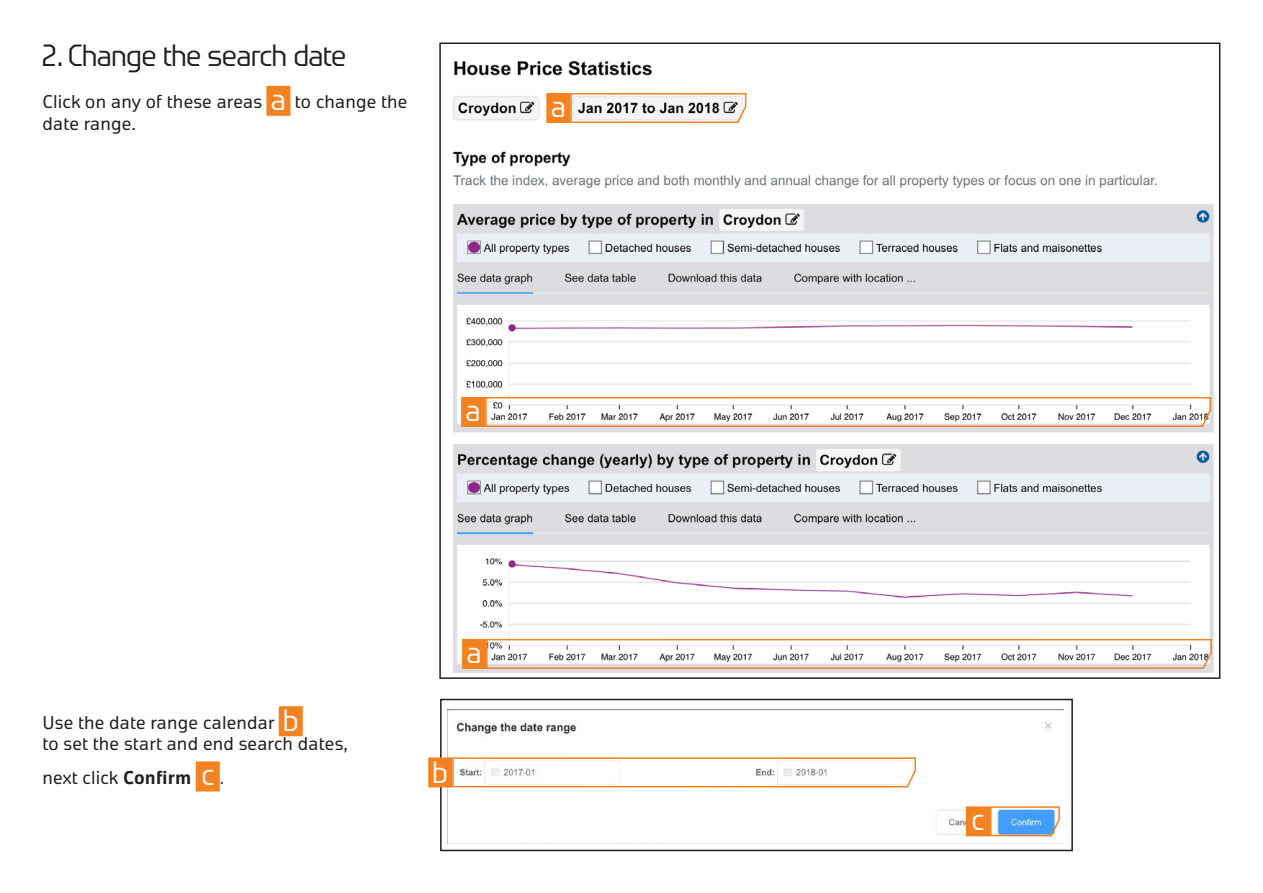
<style>
.page{position:relative;width:1263px;height:893px;background:#fff}
.page>*{position:absolute;margin:0;border:0;box-sizing:border-box;transform-origin:0 0}
.t1{font:30px "Geo Headline";color:#231f20}
.t2{font:30px "Geo Headline";color:#fff}
.t3{font:18px/33.6px "Geo";letter-spacing:.01em;color:#231f20}
.t4{font:18px "Geo Headline";color:#231f20}
.s1{font-weight:700}
</style>
<div class="page">
<img style="left:453px;top:60px;width:761px;height:613px">
<img style="left:447px;top:710px;width:616px;height:133px">
<div style="left:440px;top:699px;width:633px;height:152px;border:2px solid #231f20"></div>
<div style="left:266px;top:86px;width:24px;height:30px;background:#f58220"></div>
<div style="left:279px;top:706px;width:24px;height:30px;background:#f58220"></div>
<div style="left:196px;top:761px;width:24px;height:30px;background:#f58220"></div>
<svg style="left:570px;top:92px;width:177px;height:32px"></svg>
<div style="left:546px;top:93px;width:24px;height:30px;background:#f58220"></div>
<svg style="left:484px;top:396px;width:728px;height:32px"></svg>
<div style="left:461px;top:397px;width:24px;height:30px;background:#f58220"></div>
<svg style="left:485px;top:638px;width:728px;height:32px"></svg>
<div style="left:462px;top:639px;width:24px;height:30px;background:#f58220"></div>
<svg style="left:451px;top:757px;width:466px;height:31px"></svg>
<div style="left:428px;top:757px;width:24px;height:30px;background:#f58220"></div>
<svg style="left:989px;top:806px;width:71px;height:31px;background:#88b2dd"></svg>
<div style="left:966px;top:806px;width:24px;height:30px;background:#f58220"></div>
<p class="t1" style="left:43px;top:39px;width:305px">2. Change the search date</p>
<p class="t3" style="left:43px;top:85px;width:221px">Click on any of these areas</p>
<p class="t2" style="left:271px;top:83px;width:16px">a</p>
<p class="t3" style="left:295px;top:85px;width:114px">to change the</p>
<p class="t3" style="left:43px;top:107px;width:95px">date range.</p>
<p class="t2" style="left:551px;top:90px;width:16px">a</p>
<p class="t2" style="left:466px;top:394px;width:16px">a</p>
<p class="t3" style="left:43px;top:706px;width:233px">Use the date range calendar</p>
<p class="t2" style="left:283px;top:705px;width:17px">b</p>
<p class="t3" style="left:43px;top:727px;width:307px">to set the start and end search dates, next click <span class="s1">Confirm</span></p>
<p class="t2" style="left:202px;top:758px;width:13px">c</p>
<p class="t4" style="left:220px;top:768px;width:6px">.</p>
<p class="t2" style="left:467px;top:636px;width:16px">a</p>
<p class="t2" style="left:433px;top:756px;width:17px">b</p>
<p class="t2" style="left:972px;top:803px;width:13px">c</p>
</div>
